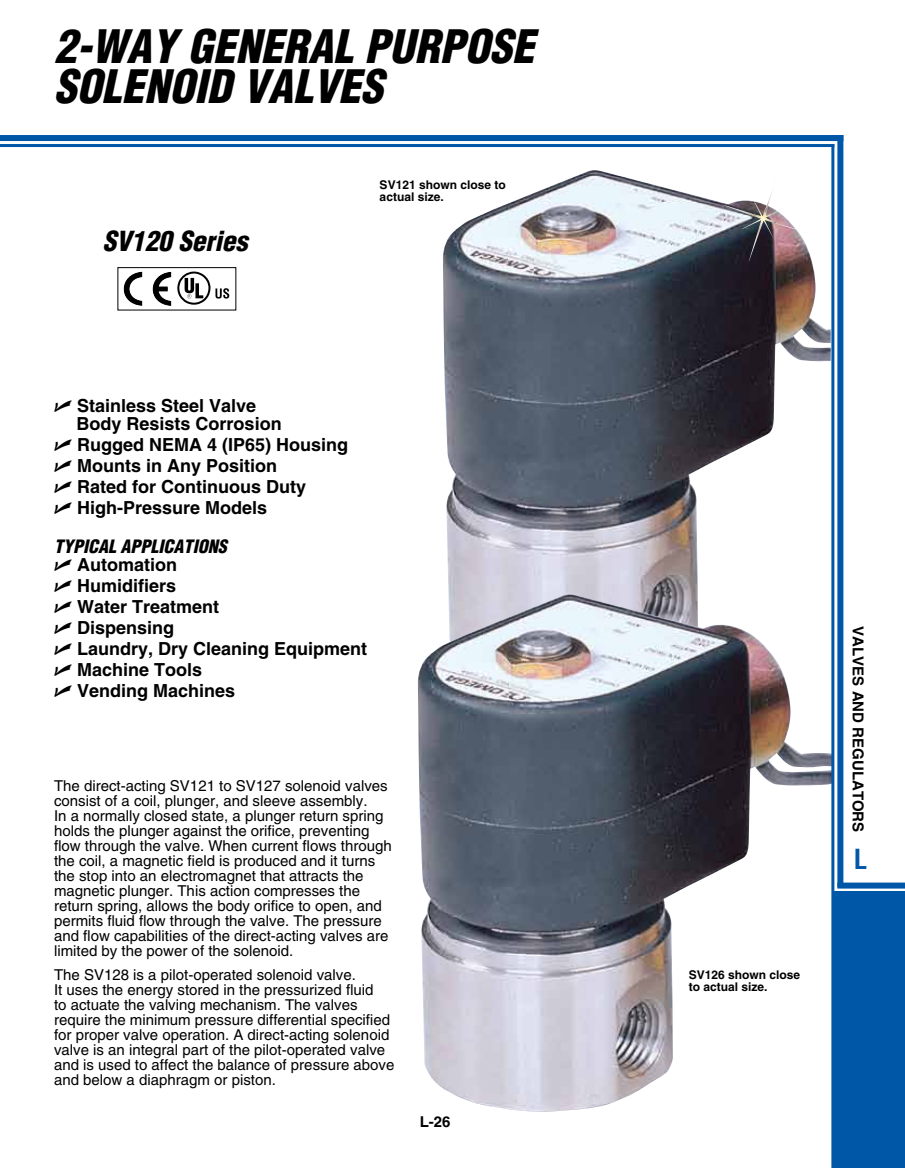
<style>
.page{position:relative;width:905px;height:1168px;background:#fff}
.page>*{position:absolute;margin:0;border:0;box-sizing:border-box;transform-origin:0 0}
.t1{font:italic 900 condensed 45px/39px "Helvetica";color:#000}
.t2{font:italic 900 condensed 27px "Helvetica";color:#000}
.t3{font:700 condensed 27px "Helvetica";color:#0057a8}
.t4{font:700 18px/21px "Helvetica";color:#000}
.t5{font:italic 900 condensed 18px/18px "Helvetica";color:#000}
.t6{font:15px/15px "Helvetica";color:#000}
.t7{font:700 15px "Helvetica";color:#000}
.t8{font:700 12px/12px "Helvetica";color:#000}
.s1{font-family:"Universal Newswith Comm Pi";font-weight:400}
.s2{font-family:"Universal Newswith Comm Pi";font-weight:400;font-style:normal;font-stretch:normal}
.s3{font-weight:700;font-style:normal;font-stretch:normal}
</style>
<div class="page">
<img style="left:443px;top:170px;width:387px;height:425px">
<img style="left:418px;top:595px;width:413px;height:517px">
<hr style="left:0;top:144px;width:834px;height:3px;background:#0057a8">
<div style="left:0;top:135px;width:843px;height:6px;background:#0057a8"></div>
<hr style="left:831px;top:144px;width:3px;height:1024px;background:#0057a8">
<div style="left:837px;top:135px;width:6px;height:752px;background:#0057a8"></div>
<div style="left:837px;top:882px;width:67px;height:6px;background:#0057a8"></div>
<div style="left:832px;top:891px;width:72px;height:277px;background:#0057a8"></div>
<img style="left:720px;top:174px;width:89px;height:87px">
<div style="left:117px;top:267px;width:119px;height:43px;border:1px solid #000"></div>
<svg style="left:123px;top:272px;width:48px;height:34px"></svg>
<div style="left:154px;top:286px;width:14px;height:5px;background:#000"></div>
<svg style="left:177px;top:272px;width:52px;height:33px"></svg>
<h1 class="t1" style="left:54px;top:27px;width:482px">2-WAY GENERAL PURPOSE<br>SOLENOID VALVES</h1>
<h2 class="t2" style="left:103px;top:224px;width:148px">SV120 SERIES</h2>
<p class="t8" style="left:379px;top:179px;width:128px">SV121 shown close to actual size.</p>
<p class="t4" style="left:76px;top:396px;width:207px;line-height:18px;text-indent:-22px"><span class="s1">U</span> Stainless Steel Valve<br>Body Resists Corrosion</p>
<p class="t4" style="left:54px;top:433px;width:296px"><span class="s1">U</span> Rugged NEMA 4 (IP65) Housing<br><span class="s1">U</span> Mounts in Any Position<br><span class="s1">U</span> Rated for Continuous Duty<br><span class="s1">U</span> High-Pressure Models</p>
<p class="t5" style="left:54px;top:537px;width:174px">TYPICAL APPLICATIONS<br><span class="s2">U</span> <span class="s3">Automation</span></p>
<p class="t4" style="left:54px;top:574px;width:315px"><span class="s1">U</span> Humidifiers<br><span class="s1">U</span> Water Treatment<br><span class="s1">U</span> Dispensing<br><span class="s1">U</span> Laundry, Dry Cleaning Equipment<br><span class="s1">U</span> Machine Tools<br><span class="s1">U</span> Vending Machines</p>
<p class="t6" style="left:54px;top:778px;width:339px">The direct-acting SV121 to SV127 solenoid valves consist of a coil, plunger, and sleeve assembly.<br>In a normally closed state, a plunger return spring holds the plunger against the orifice, preventing flow through the valve. When current flows through the coil, a magnetic field is produced and it turns the stop into an electromagnet that attracts the magnetic plunger. This action compresses the return spring, allows the body orifice to open, and permits fluid flow through the valve. The pressure and flow capabilities of the direct-acting valves are limited by the power of the solenoid.</p>
<p class="t6" style="left:54px;top:967px;width:342px">The SV128 is a pilot-operated solenoid valve.<br>It uses the energy stored in the pressurized fluid<br>to actuate the valving mechanism. The valves require the minimum pressure differential specified for proper valve operation. A direct-acting solenoid valve is an integral part of the pilot-operated valve and is used to affect the balance of pressure above and below a diaphragm or piston.</p>
<p class="t7" style="left:420px;top:1112px;width:32px">L-26</p>
<p class="t8" style="left:689px;top:968px;width:113px">SV126 shown close to actual size.</p>
<p class="t7" style="left:867px;top:626px;width:207px;rotate:90deg">VALVES AND REGULATORS</p>
<h2 class="t3" style="left:853px;top:842px;width:15px">L</h2>
</div>
